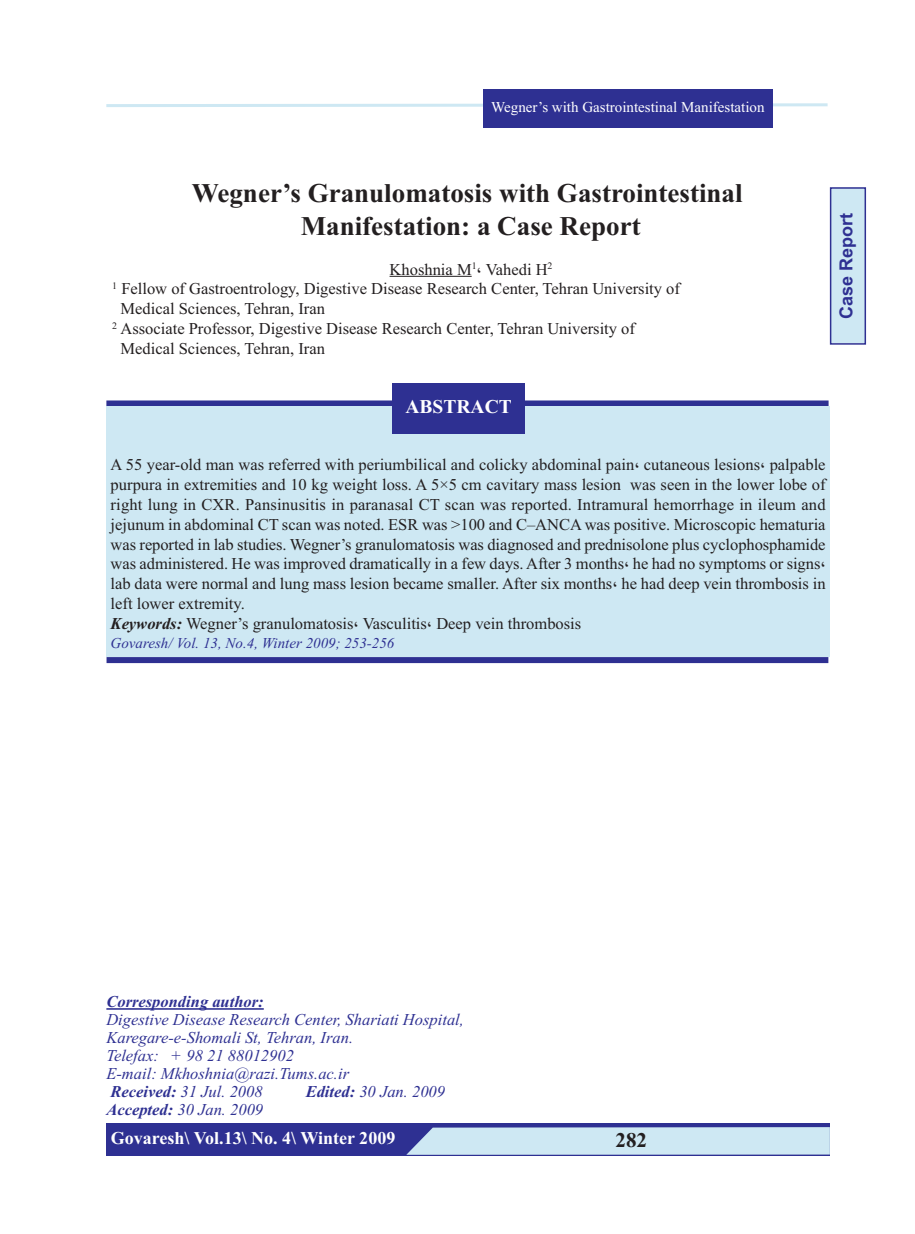
<style>
.page{position:relative;width:915px;height:1234px;background:#fff}
.page>*{position:absolute;margin:0;border:0;box-sizing:border-box;transform-origin:0 0}
.t1{font:700 27px/32.4px "Times New Roman";color:#231f20;text-align:center}
.t2{font:700 21px "Times New Roman";color:#231f20}
.t3{font:700 19.5px "Times New Roman";color:#fff}
.t4{font:700 18px "Times New Roman";color:#fff}
.t5{font:700 18px "Arial";color:#2e3092}
.t6{font:16.5px/19.8px "Times New Roman";color:#231f20}
.t7{font:italic 16.5px/18px "Times New Roman";color:#2e3092}
.t8{font:italic 700 16.5px "Times New Roman";color:#2e3092}
.t9{font:15px "Times New Roman";color:#fff}
.t10{font:italic 15px "Times New Roman";color:#2e3092}
.s1{font-weight:700;font-style:italic}
.s2{font-weight:700}
</style>
<div class="page">
<div style="left:106px;top:657px;width:722px;height:6px;background:#2e3092"></div>
<div style="left:831px;top:189px;width:33px;height:154px;background:#cee8f3"></div>
<div style="left:829px;top:187px;width:36px;height:157px;border:2px solid #2e3092"></div>
<hr style="left:389px;top:276px;width:82px;height:1px;background:#231f20">
<div style="left:106px;top:400px;width:722px;height:6px;background:#2e3092"></div>
<div style="left:106px;top:406px;width:723px;height:250px;background:#cee8f3"></div>
<hr style="left:106px;top:1007px;width:158px;height:2px;background:#2e3092">
<div style="left:392px;top:383px;width:132px;height:50px;background:#2e3092"></div>
<svg style="left:106px;top:102px;width:722px;height:7px"></svg>
<div style="left:483px;top:89px;width:289px;height:38px;background:#2e3092"></div>
<div style="left:106px;top:1123px;width:723px;height:32px;background:#2e3092"></div>
<div style="left:407px;top:1127px;width:422px;height:27px;background:#cee8f3"></div>
<p class="t9" style="left:491px;top:98px;width:275px">Wegner’s with Gastrointestinal Manifestation</p>
<h1 class="t1" style="left:192px;top:177px;width:552px">Wegner’s Granulomatosis with Gastrointestinal<br>Manifestation: a Case Report</h1>
<p class="t6" style="left:389px;top:259px;width:164px">Khoshnia M<sup>1</sup>، Vahedi H<sup>2</sup></p>
<p class="t6" style="left:112px;top:279px;width:569px"><sup>1</sup> Fellow of Gastroentrology, Digestive Disease Research Center, Tehran University of</p>
<p class="t6" style="left:120px;top:298px;width:206px">Medical Sciences, Tehran, Iran</p>
<p class="t6" style="left:112px;top:318px;width:524px"><sup>2</sup> Associate Professor, Digestive Disease Research Center, Tehran University of</p>
<p class="t6" style="left:120px;top:338px;width:206px">Medical Sciences, Tehran, Iran</p>
<p class="t3" style="left:405px;top:394px;width:108px">ABSTRACT</p>
<p class="t5" style="left:835px;top:319px;width:108px;rotate:-90deg">Case Report</p>
<p class="t6" style="left:111px;top:454px;width:716px">A 55 year-old man was referred with periumbilical and colicky abdominal pain، cutaneous lesions، palpable purpura in extremities and 10 kg weight loss. A 5×5 cm cavitary mass lesion was seen in the lower lobe of right lung in CXR. Pansinusitis in paranasal CT scan was reported. Intramural hemorrhage in ileum and jejunum in abdominal CT scan was noted. ESR was &gt;100 and C–ANCA was positive. Microscopic hematuria was reported in lab studies. Wegner’s granulomatosis was diagnosed and prednisolone plus cyclophosphamide was administered. He was improved dramatically in a few days. After 3 months، he had no symptoms or signs، lab data were normal and lung mass lesion became smaller. After six months، he had deep vein thrombosis in left lower extremity.<br><span class="s1">Keywords:</span> Wegner’s granulomatosis، Vasculitis، Deep vein thrombosis</p>
<p class="t10" style="left:111px;top:633px;width:285px">Govaresh/ Vol. 13, No.4, Winter 2009; 253-256</p>
<p class="t8" style="left:106px;top:991px;width:159px">Corresponding author:</p>
<p class="t7" style="left:106px;top:1010px;width:359px">Digestive Disease Research Center, Shariati Hospital, Karegare-e-Shomali St, Tehran, Iran.<br>Telefax: + 98 21 88012902<br>E-mail: Mkhoshnia@razi.Tums.ac.ir<br><span class="s2">Received:</span> 31 Jul. 2008</p>
<p class="t7" style="left:305px;top:1082px;width:141px"><span class="s2">Edited:</span> 30 Jan. 2009</p>
<p class="t7" style="left:106px;top:1100px;width:158px"><span class="s2">Accepted:</span> 30 Jan. 2009</p>
<p class="t4" style="left:111px;top:1126px;width:286px">Govaresh\ Vol.13\ No. 4\ Winter 2009</p>
<p class="t2" style="left:615px;top:1127px;width:33px">282</p>
</div>
